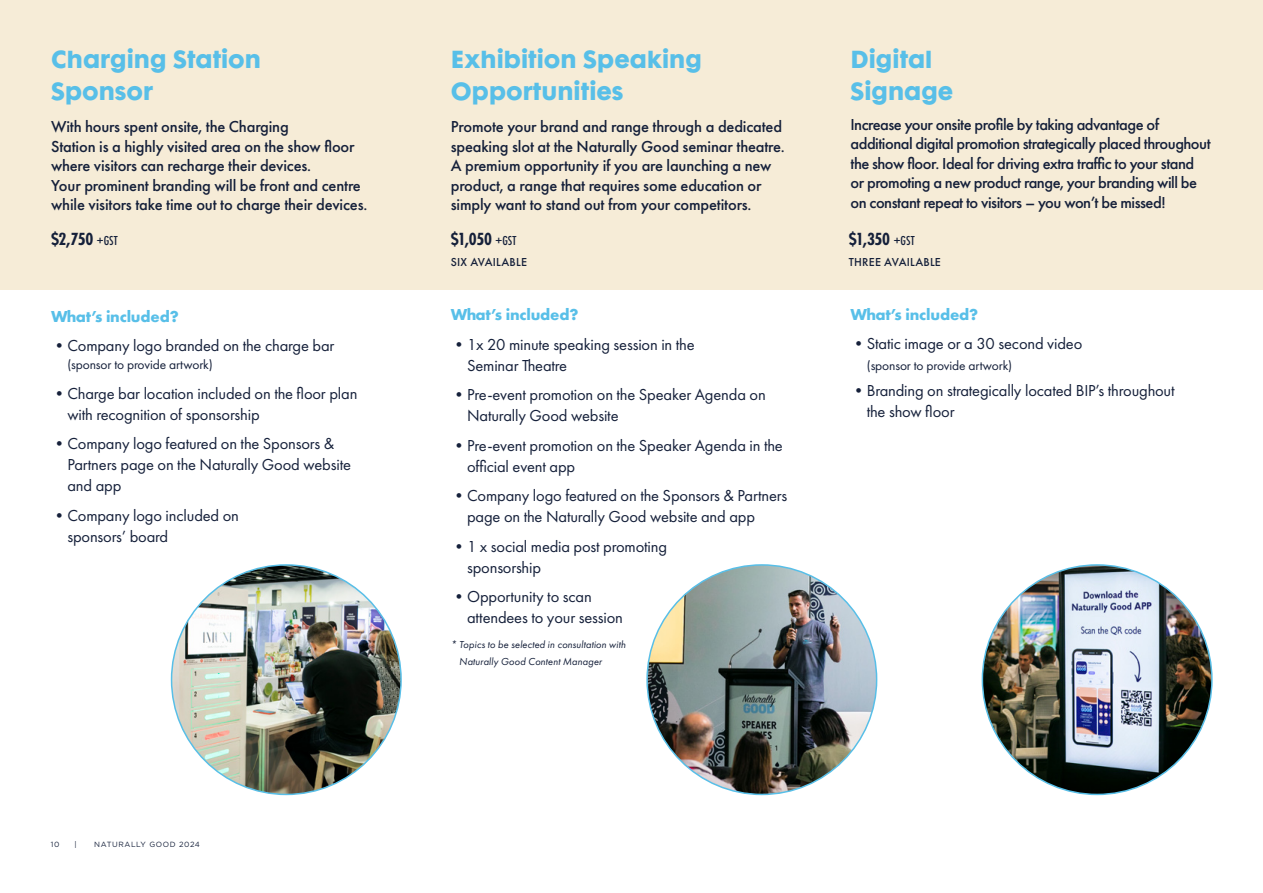
<style>
.page{position:relative;width:1263px;height:893px;background:#fff}
.page>*{position:absolute;margin:0;border:0;box-sizing:border-box;transform-origin:0 0}
.t1{font:22.5px/31.5px "Futura Maxi CG Bold";letter-spacing:.005em;color:#58bfe8}
.t2{font:700 18.3px "Futura PT Cond";letter-spacing:-.02em;color:#15203a}
.t3{font:16.5px/21px "Futura PT";letter-spacing:-.01em;color:#15203a}
.t4{font:500 16.5px/19.5px "Futura PT";letter-spacing:-.01em;color:#15203a}
.t5{font:500 16.5px/19.5px "Futura PT";letter-spacing:-.03em;color:#15203a}
.t6{font:700 16.5px "Futura PT";letter-spacing:-.01em;color:#58bfe8}
.t7{font:13.5px "Futura PT";letter-spacing:-.01em;color:#15203a}
.t8{font:500 12px "Futura PT";letter-spacing:.02em;color:#15203a}
.t9{font:italic 10.5px/16.5px "Futura PT";letter-spacing:.005em;color:#15203a}
.t10{font:7.5px "Gotham";letter-spacing:.08em;color:#15203a}
.s1{font-weight:500;font-size:13.5px}
</style>
<div class="page">
<div style="left:0;top:0;width:1263px;height:290px;background:#f6ecd7"></div>
<img style="left:172px;top:565px;width:229px;height:229px;border-radius:115px">
<img style="left:647px;top:565px;width:230px;height:229px;border-radius:115px">
<img style="left:982px;top:565px;width:230px;height:229px;border-radius:115px">
<h1 class="t1" style="left:51px;top:44px;width:211px">Charging Station<br>Sponsor</h1>
<p class="t4" style="left:51px;top:117px;width:318px">With hours spent onsite, the Charging<br>Station is a highly visited area on the show floor where visitors can recharge their devices.<br>Your prominent branding will be front and centre while visitors take time out to charge their devices.</p>
<h1 class="t1" style="left:451px;top:44px;width:253px">Exhibition Speaking<br>Opportunities</h1>
<p class="t4" style="left:451px;top:117px;width:335px">Promote your brand and range through a dedicated speaking slot at the Naturally Good seminar theatre.<br>A premium opportunity if you are launching a new product, a range that requires some education or simply want to stand out from your competitors.</p>
<p class="t2" style="left:51px;top:228px;width:68px">$2,750 <span class="s1">+GST</span></p>
<p class="t2" style="left:451px;top:228px;width:67px">$1,050 <span class="s1">+GST</span></p>
<p class="t8" style="left:451px;top:254px;width:78px">SIX AVAILABLE</p>
<p class="t6" style="left:51px;top:306px;width:129px">What’s included?</p>
<p class="t3" style="left:51px;top:335px;width:285px">•Company logo branded on the charge bar</p>
<p class="t7" style="left:67px;top:357px;width:147px">(sponsor to provide artwork)</p>
<p class="t3" style="left:67px;top:383px;width:292px;text-indent:-16px">•Charge bar location included on the floor plan with recognition of sponsorship</p>
<p class="t3" style="left:67px;top:433px;width:285px;text-indent:-16px">•Company logo featured on the Sponsors &amp;<br>Partners page on the Naturally Good website and app</p>
<p class="t3" style="left:67px;top:505px;width:173px;text-indent:-16px">•Company logo included on sponsors’ board</p>
<p class="t6" style="left:451px;top:304px;width:129px">What’s included?</p>
<p class="t3" style="left:467px;top:333px;width:229px;text-indent:-16px">•1x 20 minute speaking session in the<br>Seminar Theatre</p>
<p class="t3" style="left:467px;top:384px;width:300px;text-indent:-16px">•Pre-event promotion on the Speaker Agenda on<br>Naturally Good website</p>
<p class="t3" style="left:467px;top:435px;width:317px;text-indent:-16px">•Pre-event promotion on the Speaker Agenda in the official event app</p>
<p class="t3" style="left:467px;top:485px;width:322px;text-indent:-16px">•Company logo featured on the Sponsors &amp; Partners page on the Naturally Good website and app</p>
<p class="t3" style="left:467px;top:536px;width:202px;text-indent:-16px">•1 x social media post promoting sponsorship</p>
<p class="t3" style="left:467px;top:586px;width:157px;text-indent:-16px">•Opportunity to scan attendees to your session</p>
<p class="t9" style="left:459px;top:636px;width:168px;text-indent:-9px">* Topics to be selected in consultation with<br>Naturally Good Content Manager</p>
<h1 class="t1" style="left:850px;top:44px;width:104px">Digital<br>Signage</h1>
<p class="t5" style="left:850px;top:115px;width:362px">Increase your onsite profile by taking advantage of additional digital promotion strategically placed throughout the show floor. Ideal for driving extra traffic to your stand or promoting a new product range, your branding will be on constant repeat to visitors – you won’t be missed!</p>
<p class="t2" style="left:849px;top:228px;width:67px">$1,350 <span class="s1">+GST</span></p>
<p class="t8" style="left:849px;top:254px;width:94px">THREE AVAILABLE</p>
<p class="t6" style="left:850px;top:304px;width:129px">What’s included?</p>
<p class="t3" style="left:850px;top:333px;width:233px">•Static image or a 30 second video</p>
<p class="t7" style="left:867px;top:358px;width:147px">(sponsor to provide artwork)</p>
<p class="t3" style="left:867px;top:379px;width:309px;text-indent:-16px">•Branding on strategically located BIP’s throughout the show floor</p>
<p class="t10" style="left:51px;top:839px;width:10px">10</p>
<p class="t10" style="left:74px;top:839px;width:4px">|</p>
<p class="t10" style="left:94px;top:839px;width:107px">NATURALLY GOOD 2024</p>
</div>
